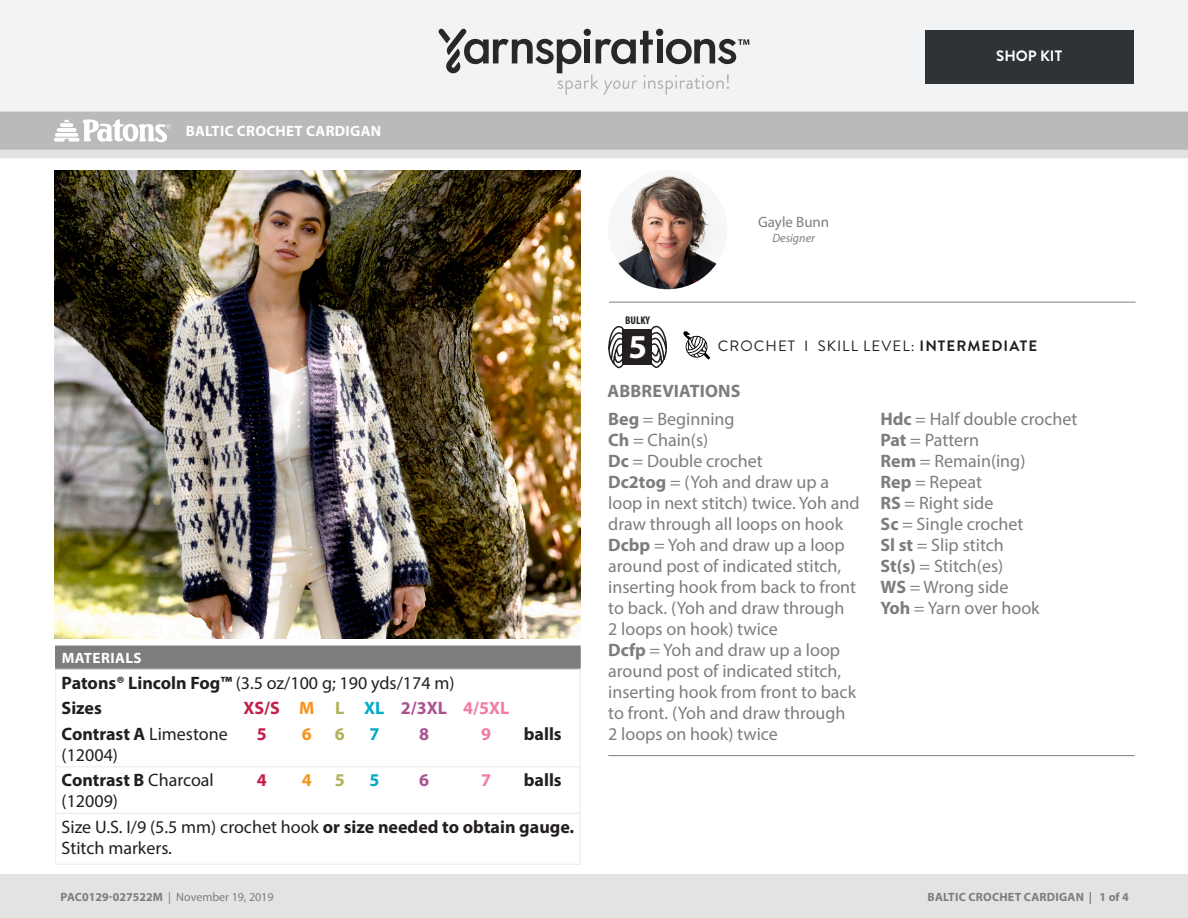
<style>
.page{position:relative;width:1188px;height:918px;background:#fff}
.page>*{position:absolute;margin:0;border:0;box-sizing:border-box;transform-origin:0 0}
.t1{font:700 33.6px "Myriad Pro";color:#fff}
.Abbreviations_-_With{font:18px/21px "Myriad Pro";color:#7d7d7d}
.Materials_-_Needle{font:18px/21px "Myriad Pro";color:#231f20}
.Material_-__Colors_i{font:18px/21px "Myriad Pro";color:#231f20}
.Materials_-_Brand{font:18px "Myriad Pro";color:#231f20}
.Material_-__Colors_i-2{font:700 18px "Myriad Pro";color:#231f20}
.Abbreviations_-__Hea{font:700 18px "Myriad Pro";letter-spacing:.01em;color:#7d7d7d}
.Materials_-_Color_an{font:700 18px "Myriad Pro";color:#ab5190}
.Materials_-_Color_an-2{font:700 18px "Myriad Pro";color:#f27ca2}
.Materials_-_Color_an-3{font:700 18px "Myriad Pro";color:#c31f49}
.Materials_-_Color_an-4{font:700 18px "Myriad Pro";color:#00abc5}
.Materials_-_Color_an-5{font:700 18px "Myriad Pro";color:#f7941e}
.Materials_-_Color_an-6{font:700 18px "Myriad Pro";color:#b2b258}
.Type_of_pattern___Sk{font:15px "Brandon Grotesque";letter-spacing:.07em;color:#231f20}
.Header_-_Name___Type{font:700 15px "Myriad Pro";letter-spacing:.02em;color:#fff}
.Materials_-__Header{font:700 15px "Myriad Pro";letter-spacing:.03em;color:#fff}
.Designer_s_Name{font:15px "Myriad Pro";color:#7d7d7d}
.Body_-__Color_coded{font:700 15px "Brandon Grotesque";color:#fff}
.Footer_-_Sku___Date{font:12px "Myriad Pro";color:#7d7d7d}
.Footer_-_Sku___Date-2{font:700 12px "Myriad Pro";letter-spacing:.02em;color:#7d7d7d}
.Designer_s_descripti{font:italic 12px "Myriad Pro";color:#7d7d7d}
.t2{font:700 condensed 11.25px "Myriad Pro";color:#231f20}
.s1{font-weight:700}
</style>
<div class="page">
<div style="left:0;top:112px;width:1188px;height:7px;background:#bbbaba"></div>
<div style="left:0;top:0;width:1188px;height:112px;background:#f2f3f4"></div>
<svg style="left:438px;top:29px;width:311px;height:66px"></svg>
<div style="left:0;top:875px;width:1188px;height:43px;background:#e4e3e3"></div>
<svg style="left:0;top:119px;width:1188px;height:39px;background:#c5c4c4"></svg>
<img style="left:54px;top:170px;width:526px;height:468px">
<svg style="left:683px;top:331px;width:27px;height:28px"></svg>
<svg style="left:608px;top:326px;width:18px;height:42px"></svg>
<svg style="left:649px;top:325px;width:18px;height:43px"></svg>
<div style="left:622px;top:329px;width:30px;height:35px;background:#231f20"></div>
<div style="left:56px;top:646px;width:524px;height:23px;background:#7d7d7d"></div>
<hr style="left:55px;top:669px;width:179px;height:1px;background:#eaeced">
<hr style="left:234px;top:669px;width:56px;height:1px;background:#eaeced">
<hr style="left:290px;top:669px;width:34px;height:1px;background:#eaeced">
<hr style="left:324px;top:669px;width:32px;height:1px;background:#eaeced">
<hr style="left:356px;top:669px;width:37px;height:1px;background:#eaeced">
<hr style="left:393px;top:669px;width:62px;height:1px;background:#eaeced">
<hr style="left:455px;top:669px;width:63px;height:1px;background:#eaeced">
<hr style="left:518px;top:669px;width:63px;height:1px;background:#eaeced">
<svg style="left:55px;top:646px;width:1px;height:74px"></svg>
<svg style="left:580px;top:646px;width:1px;height:74px"></svg>
<hr style="left:55px;top:720px;width:1px;height:46px;background:#eaeced">
<hr style="left:580px;top:720px;width:1px;height:46px;background:#eaeced">
<hr style="left:55px;top:766px;width:179px;height:1px;background:#eaeced">
<hr style="left:55px;top:767px;width:1px;height:46px;background:#eaeced">
<hr style="left:518px;top:766px;width:63px;height:1px;background:#eaeced">
<hr style="left:580px;top:767px;width:1px;height:46px;background:#eaeced">
<hr style="left:55px;top:813px;width:179px;height:1px;background:#eaeced">
<hr style="left:55px;top:814px;width:1px;height:50px;background:#eaeced">
<hr style="left:518px;top:813px;width:63px;height:1px;background:#eaeced">
<hr style="left:580px;top:814px;width:1px;height:50px;background:#eaeced">
<hr style="left:55px;top:864px;width:179px;height:1px;background:#eaeced">
<hr style="left:234px;top:864px;width:56px;height:1px;background:#eaeced">
<hr style="left:290px;top:864px;width:34px;height:1px;background:#eaeced">
<hr style="left:324px;top:864px;width:32px;height:1px;background:#eaeced">
<hr style="left:356px;top:864px;width:37px;height:1px;background:#eaeced">
<hr style="left:393px;top:864px;width:62px;height:1px;background:#eaeced">
<hr style="left:455px;top:864px;width:63px;height:1px;background:#eaeced">
<hr style="left:518px;top:864px;width:63px;height:1px;background:#eaeced">
<hr style="left:234px;top:766px;width:56px;height:1px;background:#eaeced">
<hr style="left:290px;top:766px;width:34px;height:1px;background:#eaeced">
<hr style="left:324px;top:766px;width:32px;height:1px;background:#eaeced">
<hr style="left:356px;top:766px;width:37px;height:1px;background:#eaeced">
<hr style="left:393px;top:766px;width:62px;height:1px;background:#eaeced">
<hr style="left:455px;top:766px;width:63px;height:1px;background:#eaeced">
<hr style="left:234px;top:813px;width:56px;height:1px;background:#eaeced">
<hr style="left:290px;top:813px;width:34px;height:1px;background:#eaeced">
<hr style="left:324px;top:813px;width:32px;height:1px;background:#eaeced">
<hr style="left:356px;top:813px;width:37px;height:1px;background:#eaeced">
<hr style="left:393px;top:813px;width:62px;height:1px;background:#eaeced">
<hr style="left:455px;top:813px;width:63px;height:1px;background:#eaeced">
<hr style="left:608px;top:755px;width:527px;height:1px;background:#7d7d7d">
<div style="left:925px;top:30px;width:209px;height:54px;background:#2f3336"></div>
<img style="left:608px;top:170px;width:119px;height:119px;border-radius:59px">
<hr style="left:609px;top:302px;width:527px;height:1px;background:#7d7d7d">
<p class="Header_-_Name___Type" style="left:186px;top:121px;width:197px">BALTIC CROCHET CARDIGAN</p>
<p class="Materials_-__Header" style="left:62px;top:648px;width:81px">MATERIALS</p>
<p class="Materials_-_Brand" style="left:62px;top:672px;width:394px"><span class="s1">Patons® Lincoln Fog™</span> (3.5 oz/100 g; 190 yds/174 m)</p>
<p class="Material_-__Colors_i-2" style="left:62px;top:696px;width:42px">Sizes</p>
<p class="Materials_-_Color_an-3" style="left:244px;top:696px;width:38px">XS/S</p>
<p class="Materials_-_Color_an-5" style="left:299px;top:696px;width:17px">M</p>
<p class="Materials_-_Color_an-6" style="left:335px;top:696px;width:11px">L</p>
<p class="Materials_-_Color_an-4" style="left:364px;top:696px;width:22px">XL</p>
<p class="Materials_-_Color_an" style="left:401px;top:696px;width:48px">2/3XL</p>
<p class="Materials_-_Color_an-2" style="left:463px;top:696px;width:48px">4/5XL</p>
<p class="Material_-__Colors_i" style="left:62px;top:723px;width:168px"><span class="s1">Contrast A</span> Limestone (12004)</p>
<p class="Materials_-_Color_an-3" style="left:257px;top:722px;width:11px">5</p>
<p class="Materials_-_Color_an-5" style="left:302px;top:722px;width:11px">6</p>
<p class="Materials_-_Color_an-6" style="left:335px;top:722px;width:11px">6</p>
<p class="Materials_-_Color_an-4" style="left:369px;top:722px;width:11px">7</p>
<p class="Materials_-_Color_an" style="left:419px;top:722px;width:11px">8</p>
<p class="Materials_-_Color_an-2" style="left:481px;top:722px;width:11px">9</p>
<p class="Material_-__Colors_i-2" style="left:524px;top:722px;width:39px">balls</p>
<p class="Material_-__Colors_i" style="left:62px;top:769px;width:154px"><span class="s1">Contrast B</span> Charcoal (12009)</p>
<p class="Materials_-_Color_an-3" style="left:257px;top:768px;width:11px">4</p>
<p class="Materials_-_Color_an-5" style="left:302px;top:768px;width:11px">4</p>
<p class="Materials_-_Color_an-6" style="left:335px;top:768px;width:11px">5</p>
<p class="Materials_-_Color_an-4" style="left:369px;top:768px;width:11px">5</p>
<p class="Materials_-_Color_an" style="left:419px;top:768px;width:11px">6</p>
<p class="Materials_-_Color_an-2" style="left:481px;top:768px;width:11px">7</p>
<p class="Material_-__Colors_i-2" style="left:524px;top:768px;width:39px">balls</p>
<p class="Materials_-_Needle" style="left:62px;top:816px;width:514px">Size U.S. I/9 (5.5 mm) crochet hook <span class="s1">or size needed to obtain gauge.<br></span>Stitch markers.</p>
<p class="Designer_s_Name" style="left:758px;top:212px;width:73px">Gayle Bunn</p>
<p class="Designer_s_descripti" style="left:772px;top:230px;width:44px">Designer</p>
<p class="Body_-__Color_coded" style="left:996px;top:46px;width:67px">SHOP KIT</p>
<p class="t2" style="left:625px;top:313px;width:26px">BULKY</p>
<p class="t1" style="left:629px;top:324px;width:20px">5</p>
<p class="Abbreviations_-__Hea" style="left:608px;top:379px;width:135px">ABBREVIATIONS</p>
<p class="Abbreviations_-_With" style="left:608px;top:408px;width:128px"><span class="s1">Beg</span> = Beginning</p>
<p class="Abbreviations_-_With" style="left:608px;top:429px;width:102px"><span class="s1">Ch</span> = Chain(s)</p>
<p class="Abbreviations_-_With" style="left:608px;top:450px;width:156px"><span class="s1">Dc</span> = Double crochet</p>
<p class="Abbreviations_-_With" style="left:608px;top:471px;width:253px"><span class="s1">Dc2tog</span> = (Yoh and draw up a loop in next stitch) twice. Yoh and draw through all loops on hook</p>
<p class="Abbreviations_-_With" style="left:608px;top:534px;width:249px"><span class="s1">Dcbp</span> = Yoh and draw up a loop around post of indicated stitch, inserting hook from back to front to back. (Yoh and draw through<br>2 loops on hook) twice</p>
<p class="Abbreviations_-_With" style="left:608px;top:639px;width:249px"><span class="s1">Dcfp</span> = Yoh and draw up a loop around post of indicated stitch, inserting hook from front to back to front. (Yoh and draw through<br>2 loops on hook) twice</p>
<p class="Type_of_pattern___Sk" style="left:718px;top:336px;width:321px">CROCHET I SKILL LEVEL: <span class="s1">INTERMEDIATE</span></p>
<p class="Abbreviations_-_With" style="left:880px;top:408px;width:199px"><span class="s1">Hdc</span> = Half double crochet</p>
<p class="Abbreviations_-_With" style="left:880px;top:429px;width:100px"><span class="s1">Pat</span> = Pattern</p>
<p class="Abbreviations_-_With" style="left:880px;top:450px;width:146px"><span class="s1">Rem</span> = Remain(ing)</p>
<p class="Abbreviations_-_With" style="left:880px;top:471px;width:103px"><span class="s1">Rep</span> = Repeat</p>
<p class="Abbreviations_-_With" style="left:880px;top:492px;width:114px"><span class="s1">RS</span> = Right side</p>
<p class="Abbreviations_-_With" style="left:880px;top:513px;width:145px"><span class="s1">Sc</span> = Single crochet</p>
<p class="Abbreviations_-_With" style="left:880px;top:534px;width:125px"><span class="s1">Sl st</span> = Slip stitch</p>
<p class="Abbreviations_-_With" style="left:880px;top:555px;width:124px"><span class="s1">St(s)</span> = Stitch(es)</p>
<p class="Abbreviations_-_With" style="left:880px;top:576px;width:129px"><span class="s1">WS</span> = Wrong side</p>
<p class="Abbreviations_-_With" style="left:880px;top:597px;width:161px"><span class="s1">Yoh</span> = Yarn over hook</p>
<p class="Footer_-_Sku___Date" style="left:61px;top:889px;width:215px"><span class="s1">PAC0129-027522M</span> | November 19, 2019</p>
<p class="Footer_-_Sku___Date-2" style="left:928px;top:889px;width:203px">BALTIC CROCHET CARDIGAN | 1 of 4</p>
</div>
